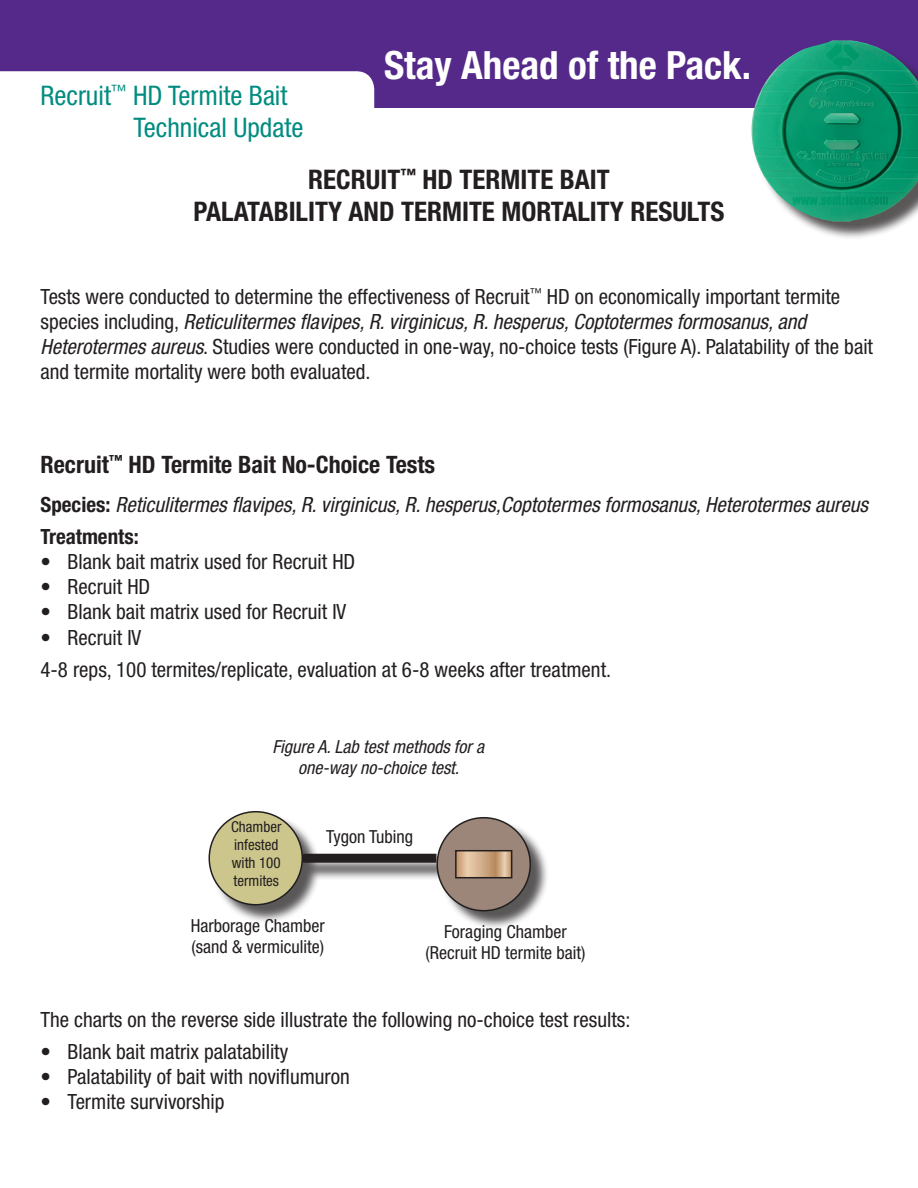
<style>
.page{position:relative;width:918px;height:1188px;background:#fff}
.page>*{position:absolute;margin:0;border:0;box-sizing:border-box;transform-origin:0 0}
.t1{font:700 condensed 39px "Helvetica Neue LT Std";color:#fff}
.t2{font:700 condensed 27px/32.4px "Helvetica Neue LT Std";color:#231f20;text-align:center}
.t3{font:condensed 27px/32.4px "Helvetica Neue LT Std";color:#008c7f}
.t4{font:700 condensed 24px "Helvetica Neue LT Std";color:#231f20}
.t5{font:condensed 21px/25.2px "Helvetica Neue LT Std";color:#231f20}
.t6{font:italic condensed 21px/32px "Helvetica Neue LT Std";color:#231f20}
.t7{font:condensed 18px/21.6px "Helvetica Neue LT Std";color:#231f20;text-align:center}
.t8{font:italic condensed 18px/21.6px "Helvetica Neue LT Std";color:#231f20;text-align:center}
.t9{font:condensed 15px/18px "Helvetica Neue LT Std";color:#231f20}
.s1{font-style:italic}
.s2{font-weight:700;font-style:normal}
</style>
<div class="page">
<div style="left:211px;top:813px;width:338px;height:117px;background:#231f20;opacity:.75"></div>
<div style="left:209px;top:812px;width:93px;height:93px;background:#ccc68c;border-radius:50%"></div>
<div style="left:208px;top:811px;width:95px;height:94px;border:2px solid #231f20;border-radius:50%"></div>
<div style="left:303px;top:854px;width:133px;height:9px;background:#231f20"></div>
<div style="left:437px;top:818px;width:93px;height:93px;background:#9b8679;border-radius:50%"></div>
<div style="left:436px;top:817px;width:95px;height:94px;border:2px solid #231f20;border-radius:50%"></div>
<svg style="left:458px;top:853px;width:51px;height:22px"></svg>
<div style="left:455px;top:850px;width:57px;height:28px;border:2px solid #231f20"></div>
<div style="left:0;top:0;width:918px;height:108px;background:#542989"></div>
<div style="left:754px;top:43px;width:164px;height:197px;background:#231f20;opacity:.75"></div>
<img style="left:752px;top:40px;width:166px;height:182px">
<div style="left:0;top:71px;width:374px;height:37px;background:#fff"></div>
<p class="t3" style="left:133px;top:79px;width:172px;text-indent:-93px">Recruit<sup>™</sup> HD Termite Bait<br>Technical Update</p>
<h1 class="t1" style="left:384px;top:41px;width:369px">Stay Ahead of the Pack.</h1>
<p class="t2" style="left:194px;top:163px;width:532px">recruit<sup>™</sup> hd termite bait<br>palatability and termite mortality RESULTS</p>
<p class="t5" style="left:40px;top:284px;width:834px">Tests were conducted to determine the effectiveness of Recruit<sup>™</sup> HD on economically important termite species including, <span class="s1">Reticulitermes flavipes, R. virginicus, R. hesperus, Coptotermes formosanus, and Heterotermes aureus</span>. Studies were conducted in one-way, no-choice tests (Figure A). Palatability of the bait and termite mortality were both evaluated.</p>
<p class="t4" style="left:40px;top:450px;width:396px">Recruit<sup>™</sup> HD Termite Bait No-Choice Tests</p>
<p class="t6" style="left:40px;top:489px;width:829px"><span class="s2">Species:</span> Reticulitermes flavipes, R. virginicus, R. hesperus,Coptotermes formosanus, Heterotermes aureus<br><span class="s2">Treatments:</span></p>
<p class="t5" style="left:40px;top:549px;width:316px">• Blank bait matrix used for Recruit HD</p>
<p class="t5" style="left:40px;top:574px;width:111px">• Recruit HD</p>
<p class="t5" style="left:40px;top:599px;width:307px">• Blank bait matrix used for Recruit IV</p>
<p class="t5" style="left:40px;top:621px;width:572px;line-height:32px">• Recruit IV<br>4-8 reps, 100 termites/replicate, evaluation at 6-8 weeks after treatment.</p>
<p class="t8" style="left:272px;top:736px;width:213px">Figure A. Lab test methods for a one-way no-choice test.</p>
<p class="t9" style="left:231px;top:817px;width:52px">Chamber infested with 100 termites</p>
<p class="t7" style="left:326px;top:826px;width:88px">Tygon Tubing</p>
<p class="t7" style="left:191px;top:915px;width:135px;text-align:left">Harborage Chamber (sand &amp; vermiculite)</p>
<p class="t7" style="left:425px;top:921px;width:162px">Foraging Chamber (Recruit HD termite bait)</p>
<p class="t5" style="left:40px;top:1007px;width:591px">The charts on the reverse side illustrate the following no-choice test results:</p>
<p class="t5" style="left:40px;top:1039px;width:249px">• Blank bait matrix palatability</p>
<p class="t5" style="left:40px;top:1064px;width:311px">• Palatability of bait with noviflumuron</p>
<p class="t5" style="left:40px;top:1089px;width:185px">• Termite survivorship</p>
</div>
